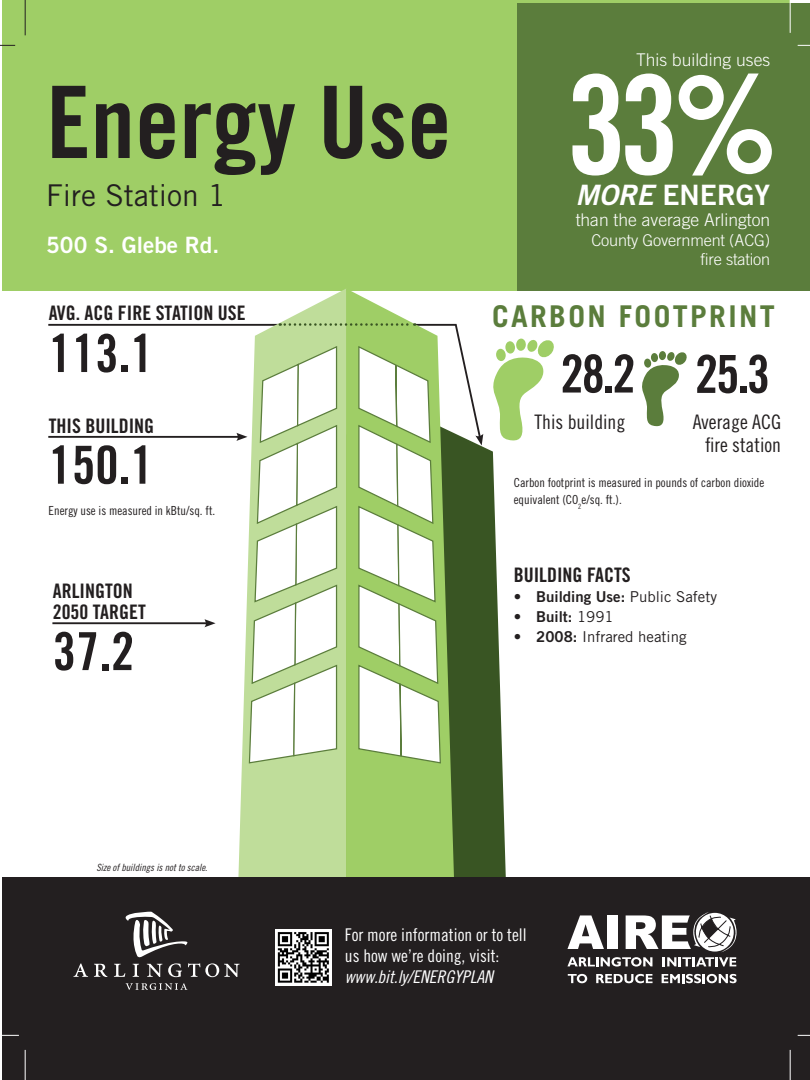
<style>
.page{position:relative;width:810px;height:1080px;background:#fff}
.page>*{position:absolute;margin:0;border:0;box-sizing:border-box;transform-origin:0 0}
.t1{font:137.5px "Trade Gothic Bold Cond Twenty";color:#fff}
.t2{font:100px "Trade Gothic Bold Cond Twenty";color:#231f20}
.t3{font:52.5px "Trade Gothic Bold Cond Twenty";color:#231f20}
.t4{font:700 30px "Trade Gothic";letter-spacing:.08em;color:#5b7d3c}
.t5{font:30px "Trade Gothic";color:#231f20}
.t6{font:28.12px "Trade Gothic Bold Two";color:#fff}
.t7{font:22.5px "Trade Gothic Bold Two";color:#fff}
.t8{font:20px "Trade Gothic Bold Cond Twenty";color:#231f20}
.t9{font:20px "Trade Gothic Cond Eighteen";color:#231f20}
.t10{font:17.5px/21px "Trade Gothic Cond Eighteen";color:#fff}
.t11{font:300 17.5px "Trade Gothic";color:#fff}
.t12{font:17.5px "Trade Gothic Cond Eighteen Obl";color:#fff}
.t13{font:300 16.25px "Trade Gothic";letter-spacing:-.01em;color:#fff}
.t14{font:15px "Trade Gothic Bold Two";color:#231f20}
.t15{font:15px "Trade Gothic";color:#231f20}
.t16{font:12.5px/17.5px "Trade Gothic Cond Eighteen";color:#231f20}
.t17{font:10px "Trade Gothic Cond Eighteen Obl";color:#231f20}
.s1{font-style:italic}
.s2{font-family:"Trade Gothic"}
.s3{font-family:"Trade Gothic Bold Two"}
</style>
<div class="page">
<div style="left:3px;top:0;width:787px;height:291px;background:#9fce66"></div>
<div style="left:518px;top:3px;width:292px;height:288px;background:#5b7d3c"></div>
<svg style="left:48px;top:323px;width:427px;height:113px"></svg>
<hr style="left:48px;top:436px;width:192px;height:2px;background:#231f20">
<svg style="left:455px;top:408px;width:55px;height:470px;fill:#395523"></svg>
<svg style="left:238px;top:289px;width:108px;height:589px;background:#c6e0a6"></svg>
<svg style="left:346px;top:291px;width:109px;height:587px;background:#9fc472"></svg>
<svg style="left:236px;top:345px;width:102px;height:419px"></svg>
<svg style="left:357px;top:345px;width:85px;height:419px"></svg>
<div style="left:3px;top:878px;width:807px;height:202px;background:#231f20"></div>
<svg style="left:73px;top:963px;width:15px;height:14px"></svg>
<svg style="left:94px;top:964px;width:13px;height:13px"></svg>
<svg style="left:126px;top:983px;width:61px;height:7px"></svg>
<svg style="left:114px;top:912px;width:126px;height:65px"></svg>
<svg style="left:568px;top:974px;width:19px;height:9px"></svg>
<svg style="left:596px;top:974px;width:57px;height:9px"></svg>
<svg style="left:662px;top:974px;width:75px;height:9px"></svg>
<svg style="left:567px;top:912px;width:170px;height:55px"></svg>
<img style="left:276px;top:929px;width:55px;height:56px">
<svg style="left:0;top:45px;width:15px;height:1px"></svg>
<svg style="left:798px;top:45px;width:12px;height:1px"></svg>
<svg style="left:2px;top:1035px;width:17px;height:1px"></svg>
<svg style="left:798px;top:1035px;width:12px;height:1px"></svg>
<hr style="left:25px;top:0;width:1px;height:35px;background:#231f20">
<hr style="left:25px;top:1050px;width:1px;height:30px;background:#fff">
<hr style="left:790px;top:1050px;width:1px;height:30px;background:#fff">
<hr style="left:790px;top:0;width:1px;height:33px;background:#fff">
<svg style="left:642px;top:351px;width:45px;height:76px"></svg>
<svg style="left:475px;top:338px;width:79px;height:108px"></svg>
<hr style="left:52px;top:622px;width:156px;height:2px;background:#231f20">
<svg style="left:204px;top:619px;width:12px;height:8px"></svg>
<svg style="left:280px;top:323px;width:135px;height:3px"></svg>
<p class="t2" style="left:46px;top:62px;width:407px">Energy Use</p>
<p class="t5" style="left:46px;top:177px;width:181px">Fire Station 1</p>
<p class="t7" style="left:46px;top:231px;width:175px">500 S. Glebe Rd.</p>
<p class="t8" style="left:49px;top:301px;width:198px">AVG. ACG FIRE STATION USE</p>
<p class="t3" style="left:49px;top:321px;width:106px">113.1</p>
<p class="t8" style="left:49px;top:414px;width:107px">THIS BUILDING</p>
<p class="t3" style="left:49px;top:433px;width:106px">150.1</p>
<p class="t16" style="left:49px;top:502px;width:168px">Energy use is measured in kBtu/sq. ft.</p>
<p class="t8" style="left:53px;top:579px;width:81px">ARLINGTON</p>
<p class="t8" style="left:53px;top:600px;width:94px">2050 TARGET</p>
<p class="t3" style="left:53px;top:619px;width:83px">37.2</p>
<p class="t11" style="left:636px;top:50px;width:136px">This building uses</p>
<p class="t1" style="left:566px;top:42px;width:214px">33%</p>
<p class="t6" style="left:576px;top:178px;width:196px"><span class="s1">MORE</span> ENERGY</p>
<p class="t11" style="left:576px;top:210px;width:196px">than the average Arlington</p>
<p class="t13" style="left:591px;top:230px;width:180px">County Government (ACG)</p>
<p class="t13" style="left:701px;top:250px;width:71px">fire station</p>
<p class="t4" style="left:492px;top:298px;width:284px">CARBON FOOTPRINT</p>
<p class="t3" style="left:560px;top:342px;width:77px">28.2</p>
<p class="t3" style="left:695px;top:342px;width:77px">25.3</p>
<p class="t9" style="left:534px;top:410px;width:93px">This building</p>
<p class="t9" style="left:693px;top:410px;width:90px">Average ACG</p>
<p class="t9" style="left:706px;top:433px;width:77px">fire station</p>
<p class="t16" style="left:514px;top:474px;width:252px">Carbon footprint is measured in pounds of carbon dioxide equivalent (CO<sub>2</sub>e/sq. ft.).</p>
<p class="t8" style="left:514px;top:562px;width:119px">BUILDING FACTS</p>
<p class="t14" style="left:514px;top:587px;width:205px">• Building Use: <span class="s2">Public Safety</span></p>
<p class="t14" style="left:514px;top:607px;width:101px">• Built: <span class="s2">1991</span></p>
<p class="t15" style="left:514px;top:627px;width:174px"><span class="s3">• 2008:</span> Infrared heating</p>
<p class="t17" style="left:96px;top:862px;width:113px">Size of buildings is not to scale.</p>
<h3 class="t10" style="left:345px;top:924px;width:183px">For more information or to tell us how we’re doing, visit:</h3>
<h3 class="t12" style="left:345px;top:967px;width:150px">www.bit.ly/ENERGYPLAN</h3>
</div>
